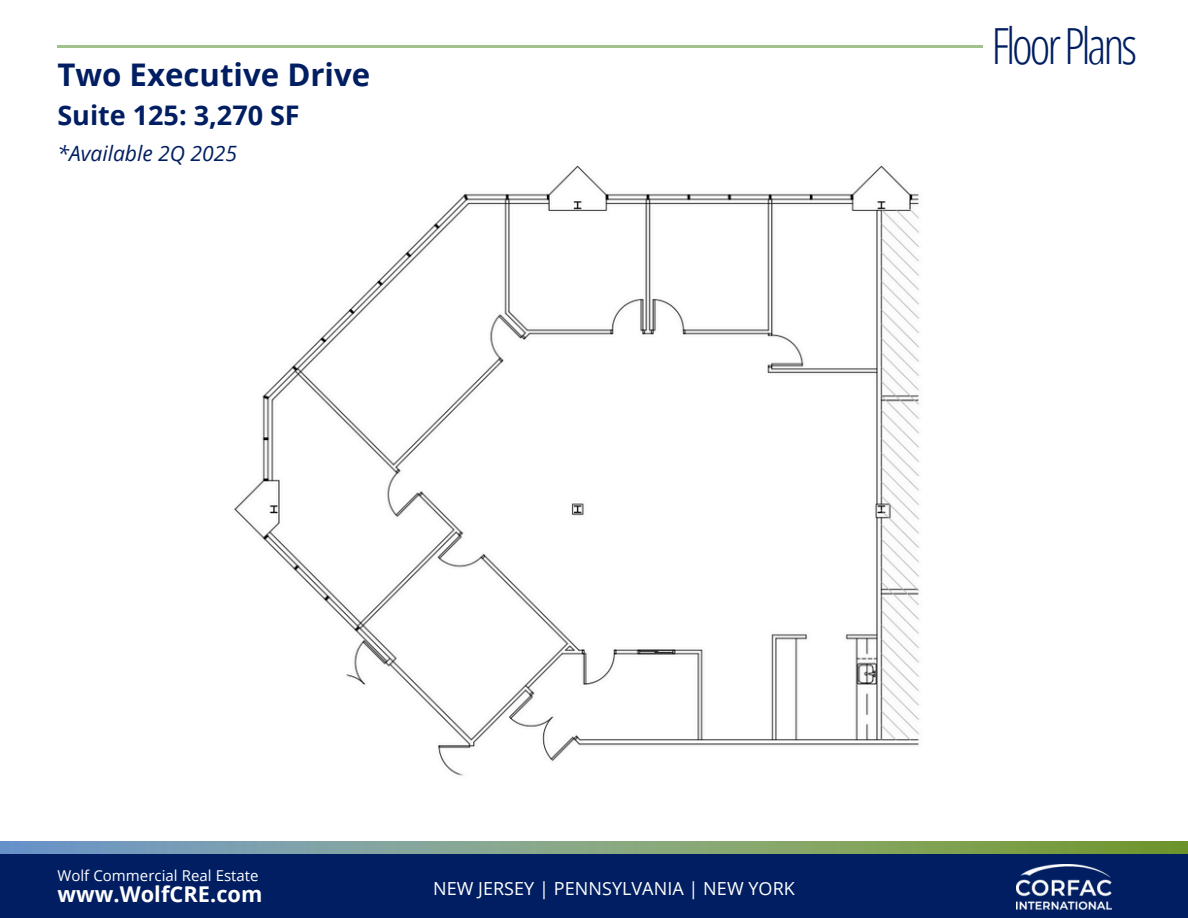
<style>
.page{position:relative;width:1188px;height:918px;background:#fff}
.page>*{position:absolute;margin:0;border:0;box-sizing:border-box;transform-origin:0 0}
.t1{font:300 49.8px "Open Sans Condensed";letter-spacing:-.06em;color:#001e61}
.t2{font:700 31.2px "Open Sans";color:#001e61}
.t3{font:700 27px "Open Sans";color:#001e61}
.t4{font:700 21.75px "Open Sans";letter-spacing:.005em;color:#fff}
.t5{font:italic 21.15px "Open Sans";color:#001e61}
.t6{font:18px "Open Sans";letter-spacing:.005em;color:#fff}
.t7{font:15px "Open Sans";letter-spacing:.005em;color:#fff}
</style>
<div class="page">
<div style="left:0;top:854px;width:1188px;height:64px;background:#001e61"></div>
<img style="left:0;top:842px;width:1188px;height:12px">
<img style="left:1017px;top:864px;width:94px;height:45px">
<hr style="left:57px;top:46px;width:926px;height:2px;background:#a2c28b">
<img style="left:234px;top:165px;width:686px;height:611px">
<h1 class="t2" style="left:57px;top:53px;width:314px">Two Executive Drive</h1>
<h1 class="t3" style="left:57px;top:96px;width:244px">Suite 125: 3,270 SF</h1>
<p class="t5" style="left:57px;top:139px;width:181px">*Available 2Q 2025</p>
<p class="t1" style="left:991px;top:11px;width:147px">FloorPlans</p>
<p class="t7" style="left:57px;top:864px;width:203px">Wolf Commercial Real Estate</p>
<p class="t4" style="left:57px;top:879px;width:207px">www.WolfCRE.com</p>
<p class="t6" style="left:433px;top:876px;width:363px">NEW JERSEY | PENNSYLVANIA | NEW YORK</p>
</div>
